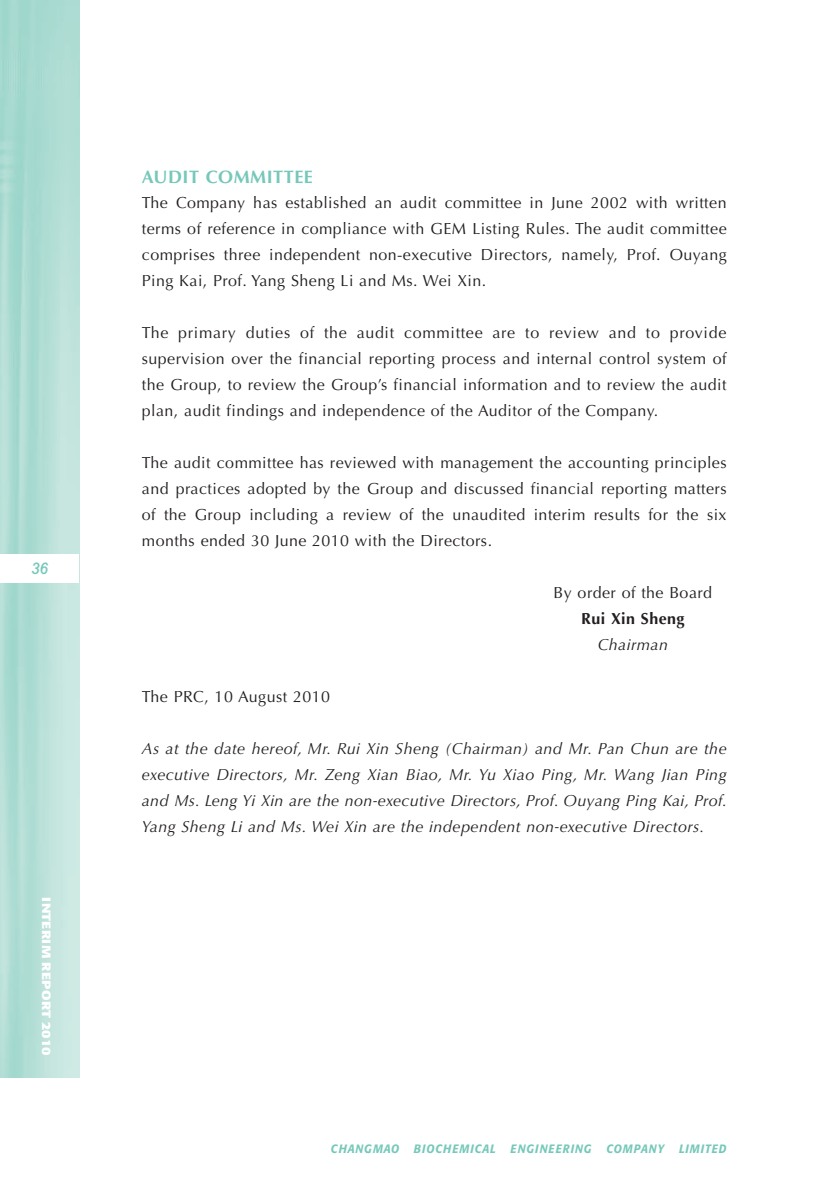
<style>
.page{position:relative;width:840px;height:1191px;background:#fff}
.page>*{position:absolute;margin:0;border:0;box-sizing:border-box;transform-origin:0 0}
.t1{font:700 18px "Optima LT Std";letter-spacing:.03em;color:#76c8ba}
.t2{font:16px/26px "Optima LT Std";letter-spacing:.03em;color:#231f20;text-align:justify}
.t3{font:italic 16px/26px "Optima LT Std";letter-spacing:.03em;color:#231f20;text-align:justify}
.t4{font:700 16px "Optima LT Std";letter-spacing:.03em;color:#231f20}
.t5{font:italic 500 16px "Arial MT Std";color:#76c8ba;scale:.95 1}
.t6{font:italic 500 12px "Formata";letter-spacing:.09em;color:#76c8ba;scale:.9 1}
.t7{font:700 12px "Formata";letter-spacing:.02em;color:#fff;scale:1.2 1}
</style>
<div class="page">
<img style="left:0;top:0;width:79px;height:1077px">
<div style="left:0;top:554px;width:79px;height:28px;background:#fff"></div>
<p class="t5" style="left:31px;top:559px;width:19px">36</p>
<p class="t7" style="left:54px;top:897px;width:133px;rotate:90deg">Interim report 2010</p>
<p class="t1" style="left:142px;top:167px;width:172px">AUDIT COMMITTEE</p>
<p class="t2" style="left:142px;top:189px;width:586px">The Company has established an audit committee in June 2002 with written terms of reference in compliance with GEM Listing Rules. The audit committee comprises three independent non-executive Directors, namely, Prof. Ouyang Ping Kai, Prof. Yang Sheng Li and Ms. Wei Xin.</p>
<p class="t2" style="left:142px;top:319px;width:586px">The primary duties of the audit committee are to review and to provide supervision over the financial reporting process and internal control system of the Group, to review the Group’s financial information and to review the audit plan, audit findings and independence of the Auditor of the Company.</p>
<p class="t2" style="left:142px;top:449px;width:586px">The audit committee has reviewed with management the accounting principles and practices adopted by the Group and discussed financial reporting matters of the Group including a review of the unaudited interim results for the six months ended 30 June 2010 with the Directors.</p>
<p class="t2" style="left:553px;top:579px;width:160px">By order of the Board</p>
<p class="t4" style="left:581px;top:609px;width:105px">Rui Xin Sheng</p>
<p class="t3" style="left:597px;top:631px;width:72px">Chairman</p>
<p class="t2" style="left:142px;top:683px;width:189px">The PRC, 10 August 2010</p>
<p class="t3" style="left:142px;top:735px;width:586px">As at the date hereof, Mr. Rui Xin Sheng (Chairman) and Mr. Pan Chun are the executive Directors, Mr. Zeng Xian Biao, Mr. Yu Xiao Ping, Mr. Wang Jian Ping and Ms. Leng Yi Xin are the non-executive Directors, Prof. Ouyang Ping Kai, Prof.<br>Yang Sheng Li and Ms. Wei Xin are the independent non-executive Directors.</p>
<p class="t6" style="left:331px;top:1141px;width:440px">CHANGMAO BIOCHEMICAL ENGINEERING COMPANY LIMITED</p>
</div>
